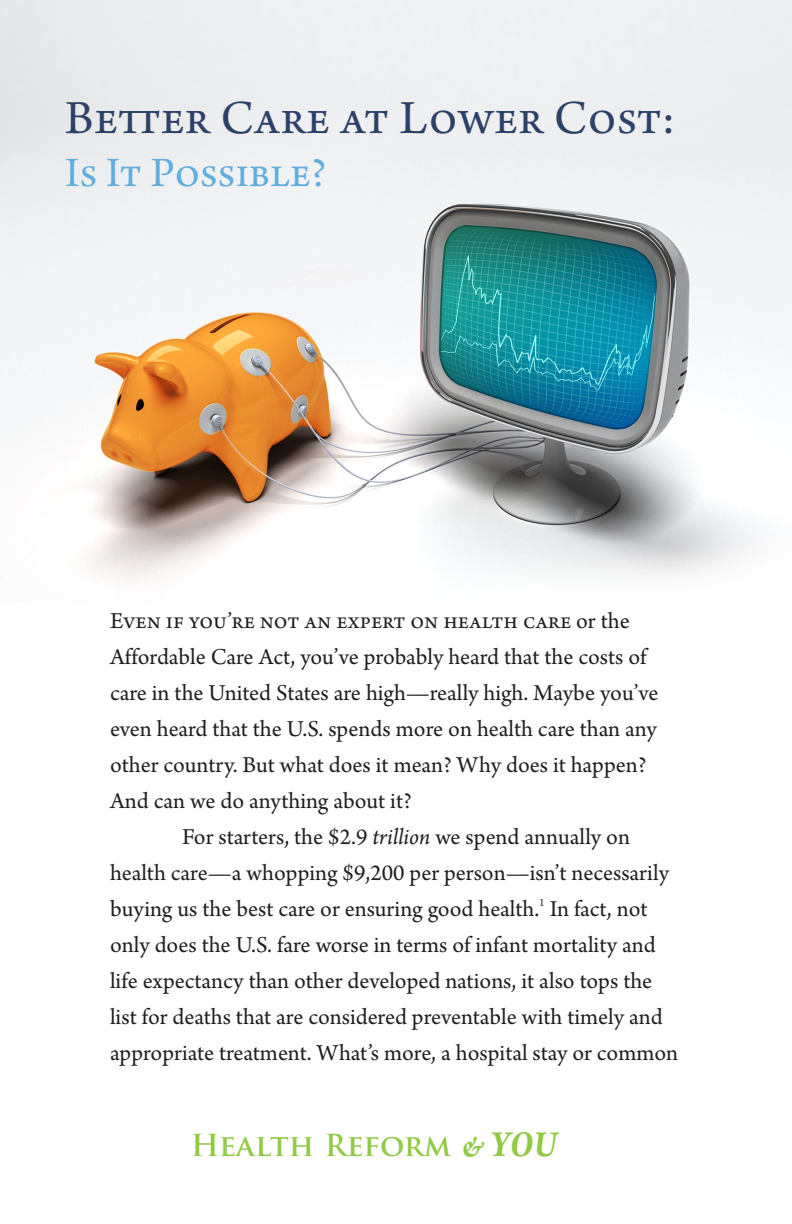
<style>
.page{position:relative;width:792px;height:1224px;background:#fff}
.page>*{position:absolute;margin:0;border:0;box-sizing:border-box;transform-origin:0 0}
.t1{font:50px "Arno Pro";letter-spacing:.01em;color:#2b4167}
.t2{font:44px "Arno Pro";letter-spacing:.005em;color:#60aee0}
.BT_2_-_Arno{font:700 29.4px "Trajan Pro";letter-spacing:.005em;color:#92c947}
.BT_2_-_Arno-2{font:24px/36px "Arno Pro";letter-spacing:.025em;color:#231f20}
.BT_-_Arno{font:24px/36px "Arno Pro";color:#231f20}
.s1{font-style:italic}
.s2{font-family:"Arno Pro";font-style:italic;font-size:31.2px}
.s3{font-family:"Arno Pro";font-style:italic;font-size:38.8px}
</style>
<div class="page">
<img style="left:0;top:0;width:792px;height:582px">
<p class="t1" style="left:65px;top:90px;width:611px">Better Care at Lower Cost:</p>
<p class="t2" style="left:65px;top:148px;width:263px">Is It Possible?</p>
<p class="BT_-_Arno" style="left:110px;top:604px;width:550px">Even if you’re not an expert on health care or the Affordable Care Act, you’ve probably heard that the costs of care in the United States are high—really high. Maybe you’ve even heard that the U.S. spends more on health care than any other country. But what does it mean? Why does it happen?<br>And can we do anything about it?</p>
<p class="BT_2_-_Arno-2" style="left:110px;top:820px;width:570px;text-indent:72px">For starters, the $2.9 <span class="s1">trillion</span> we spend annually on health care—a whopping $9,200 per person—isn’t necessarily buying us the best care or ensuring good health.<sup>1</sup> In fact, not only does the U.S. fare worse in terms of infant mortality and life expectancy than other developed nations, it also tops the list for deaths that are considered preventable with timely and appropriate treatment. What’s more, a hospital stay or common</p>
<p class="BT_2_-_Arno" style="left:191px;top:1127px;width:368px">Health Reform <span class="s2">&amp;</span> <span class="s3">YOU</span></p>
</div>
